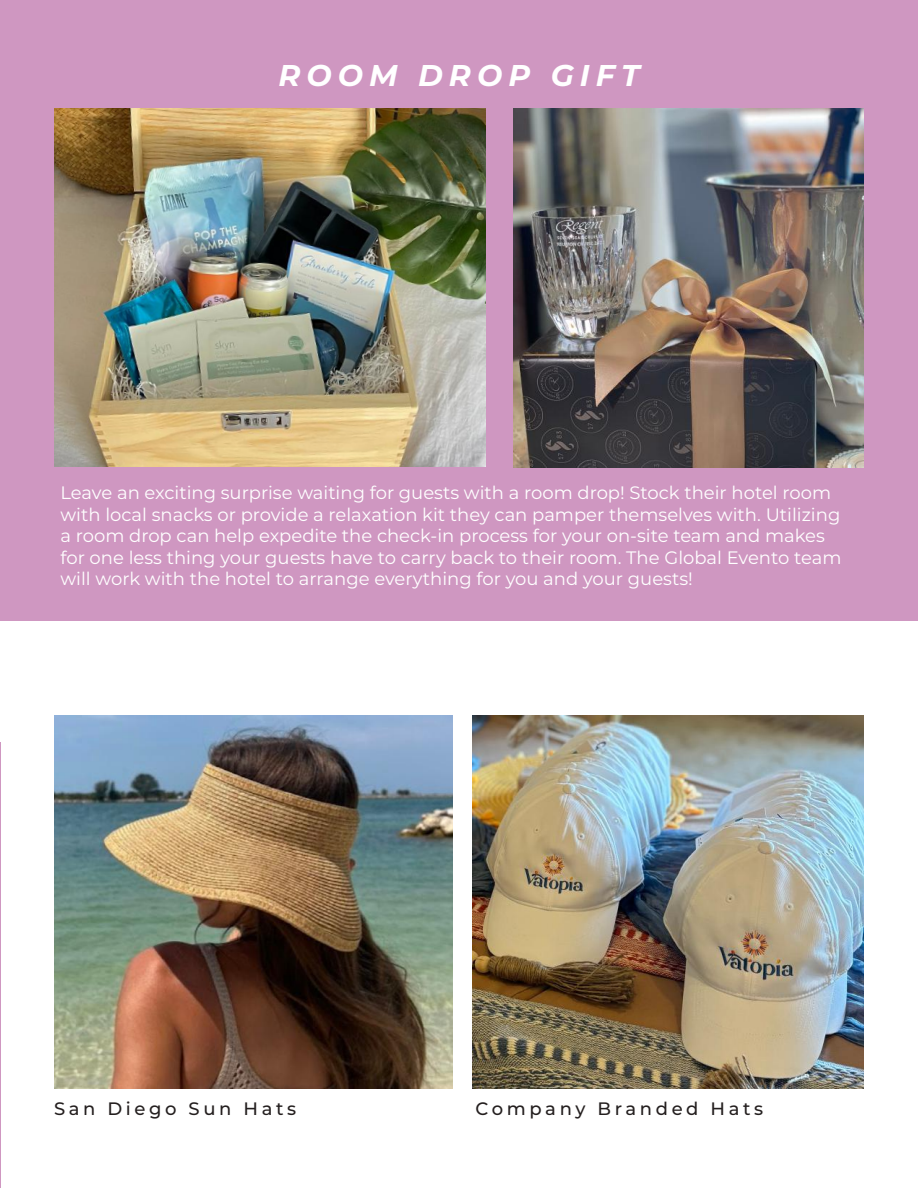
<style>
.page{position:relative;width:918px;height:1188px;background:#fff}
.page>*{position:absolute;margin:0;border:0;box-sizing:border-box;transform-origin:0 0}
.t1{font:italic 700 30px "Montserrat";letter-spacing:.2em;color:#fff}
.t2{font:18px/21.6px "Montserrat";color:#fff}
.t3{font:500 18px "Montserrat";letter-spacing:.2em;color:#241f1f}
</style>
<div class="page">
<hr style="left:0;top:742px;width:1px;height:446px;background:#cf97c1">
<div style="left:0;top:0;width:918px;height:621px;background:#cf97c1"></div>
<img style="left:54px;top:108px;width:432px;height:359px">
<img style="left:513px;top:108px;width:351px;height:360px">
<img style="left:54px;top:716px;width:399px;height:372px">
<img style="left:472px;top:716px;width:392px;height:373px">
<h1 class="t1" style="left:278px;top:54px;width:363px">ROOM DROP GIFT</h1>
<p class="t2" style="left:60px;top:481px;width:782px">Leave an exciting surprise waiting for guests with a room drop! Stock their hotel room with local snacks or provide a relaxation kit they can pamper themselves with. Utilizing a room drop can help expedite the check-in process for your on-site team and makes for one less thing your guests have to carry back to their room. The Global Evento team will work with the hotel to arrange everything for you and your guests!</p>
<p class="t3" style="left:54px;top:1096px;width:244px">San Diego Sun Hats</p>
<p class="t3" style="left:476px;top:1096px;width:289px">Company Branded Hats</p>
</div>
